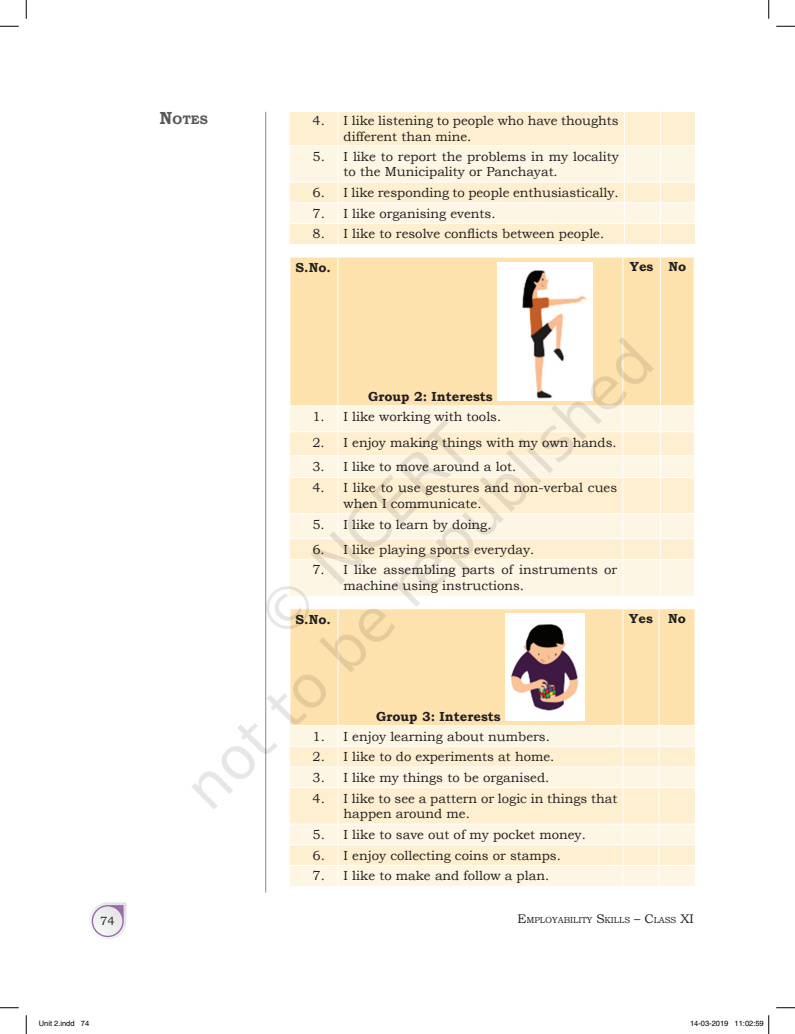
<style>
.page{position:relative;width:795px;height:1034px;background:#fff}
.page>*{position:absolute;margin:0;border:0;box-sizing:border-box;transform-origin:0 0}
.Table_Text{font:13.12px/15.8px "Bookman Old Style";color:#231f20}
.Table_Head{font:700 13.12px "Bookman Old Style";color:#231f20}
.Head_2{font:700 12.25px "Bookman Old Style";color:#57585a}
.t1{font:11.88px "Bookman Old Style";color:#231f20}
.t2{font:8.75px "Bookman Old Style";color:#231f20}
.t3{font:7.5px "Helvetica";color:#000}
.s1{font-size:17.5px}
.s2{font-size:12.5px}
</style>
<div class="page">
<svg style="left:0;top:25px;width:19px;height:2px"></svg>
<svg style="left:776px;top:25px;width:19px;height:2px"></svg>
<svg style="left:0;top:1007px;width:19px;height:1px"></svg>
<svg style="left:776px;top:1007px;width:19px;height:1px"></svg>
<svg style="left:25px;top:0;width:2px;height:19px"></svg>
<svg style="left:25px;top:1015px;width:2px;height:18px"></svg>
<svg style="left:768px;top:0;width:2px;height:19px"></svg>
<svg style="left:768px;top:1015px;width:2px;height:18px"></svg>
<img style="left:89px;top:111px;width:606px;height:829px">
<img style="left:109px;top:278px;width:558px;height:558px">
<p class="Head_2" style="left:160px;top:111px;width:49px"><span class="s1">N</span>OTES</p>
<p class="Table_Text" style="left:313px;top:113px;width:14px">4.</p>
<p class="Table_Text" style="left:344px;top:113px;width:277px">I like listening to people who have thoughts different than mine.</p>
<p class="Table_Text" style="left:313px;top:148px;width:14px">5.</p>
<p class="Table_Text" style="left:344px;top:148px;width:277px">I like to report the problems in my locality to the Municipality or Panchayat.</p>
<p class="Table_Text" style="left:313px;top:185px;width:14px">6.</p>
<p class="Table_Text" style="left:344px;top:185px;width:277px">I like responding to people enthusiastically.</p>
<p class="Table_Text" style="left:313px;top:205px;width:14px">7.</p>
<p class="Table_Text" style="left:344px;top:205px;width:153px">I like organising events.</p>
<p class="Table_Text" style="left:313px;top:226px;width:14px">8.</p>
<p class="Table_Text" style="left:344px;top:226px;width:262px">I like to resolve conflicts between people.</p>
<p class="Table_Head" style="left:296px;top:258px;width:37px">S.No.</p>
<p class="Table_Head" style="left:630px;top:257px;width:25px">Yes</p>
<p class="Table_Head" style="left:668px;top:257px;width:19px">No</p>
<p class="Table_Head" style="left:368px;top:387px;width:126px">Group 2: Interests</p>
<p class="Table_Text" style="left:312px;top:408px;width:14px">1.</p>
<p class="Table_Text" style="left:344px;top:408px;width:159px">I like working with tools.</p>
<p class="Table_Text" style="left:312px;top:434px;width:14px">2.</p>
<p class="Table_Text" style="left:344px;top:434px;width:275px">I enjoy making things with my own hands.</p>
<p class="Table_Text" style="left:312px;top:458px;width:14px">3.</p>
<p class="Table_Text" style="left:344px;top:458px;width:174px">I like to move around a lot.</p>
<p class="Table_Text" style="left:312px;top:480px;width:14px">4.</p>
<p class="Table_Text" style="left:344px;top:480px;width:275px">I like to use gestures and non-verbal cues when I communicate.</p>
<p class="Table_Text" style="left:312px;top:516px;width:14px">5.</p>
<p class="Table_Text" style="left:344px;top:516px;width:150px">I like to learn by doing.</p>
<p class="Table_Text" style="left:312px;top:541px;width:14px">6.</p>
<p class="Table_Text" style="left:344px;top:541px;width:192px">I like playing sports everyday.</p>
<p class="Table_Text" style="left:312px;top:562px;width:14px">7.</p>
<p class="Table_Text" style="left:344px;top:562px;width:275px">I like assembling parts of instruments or machine using instructions.</p>
<p class="Table_Head" style="left:296px;top:610px;width:37px">S.No.</p>
<p class="Table_Head" style="left:629px;top:609px;width:25px">Yes</p>
<p class="Table_Head" style="left:668px;top:609px;width:19px">No</p>
<p class="Table_Head" style="left:376px;top:706px;width:126px">Group 3: Interests</p>
<p class="Table_Text" style="left:313px;top:728px;width:14px">1.</p>
<p class="Table_Text" style="left:344px;top:728px;width:208px">I enjoy learning about numbers.</p>
<p class="Table_Text" style="left:313px;top:749px;width:14px">2.</p>
<p class="Table_Text" style="left:344px;top:749px;width:212px">I like to do experiments at home.</p>
<p class="Table_Text" style="left:313px;top:769px;width:14px">3.</p>
<p class="Table_Text" style="left:344px;top:769px;width:207px">I like my things to be organised.</p>
<p class="Table_Text" style="left:313px;top:790px;width:14px">4.</p>
<p class="Table_Text" style="left:344px;top:790px;width:275px">I like to see a pattern or logic in things that happen around me.</p>
<p class="Table_Text" style="left:313px;top:826px;width:14px">5.</p>
<p class="Table_Text" style="left:344px;top:826px;width:244px">I like to save out of my pocket money.</p>
<p class="Table_Text" style="left:313px;top:847px;width:14px">6.</p>
<p class="Table_Text" style="left:344px;top:847px;width:219px">I enjoy collecting coins or stamps.</p>
<p class="Table_Text" style="left:313px;top:868px;width:14px">7.</p>
<p class="Table_Text" style="left:344px;top:868px;width:207px">I like to make and follow a plan.</p>
<p class="t1" style="left:100px;top:913px;width:16px">74</p>
<p class="t2" style="left:517px;top:914px;width:177px"><span class="s2">E</span>MPLOYABILITY <span class="s2">S</span>KILLS <span class="s2">– C</span>LASS <span class="s2">XI</span></p>
<p class="t3" style="left:39px;top:1019px;width:52px">Unit 2.indd 74</p>
<p class="t3" style="left:690px;top:1019px;width:75px">14-03-2019 11:02:59</p>
</div>
